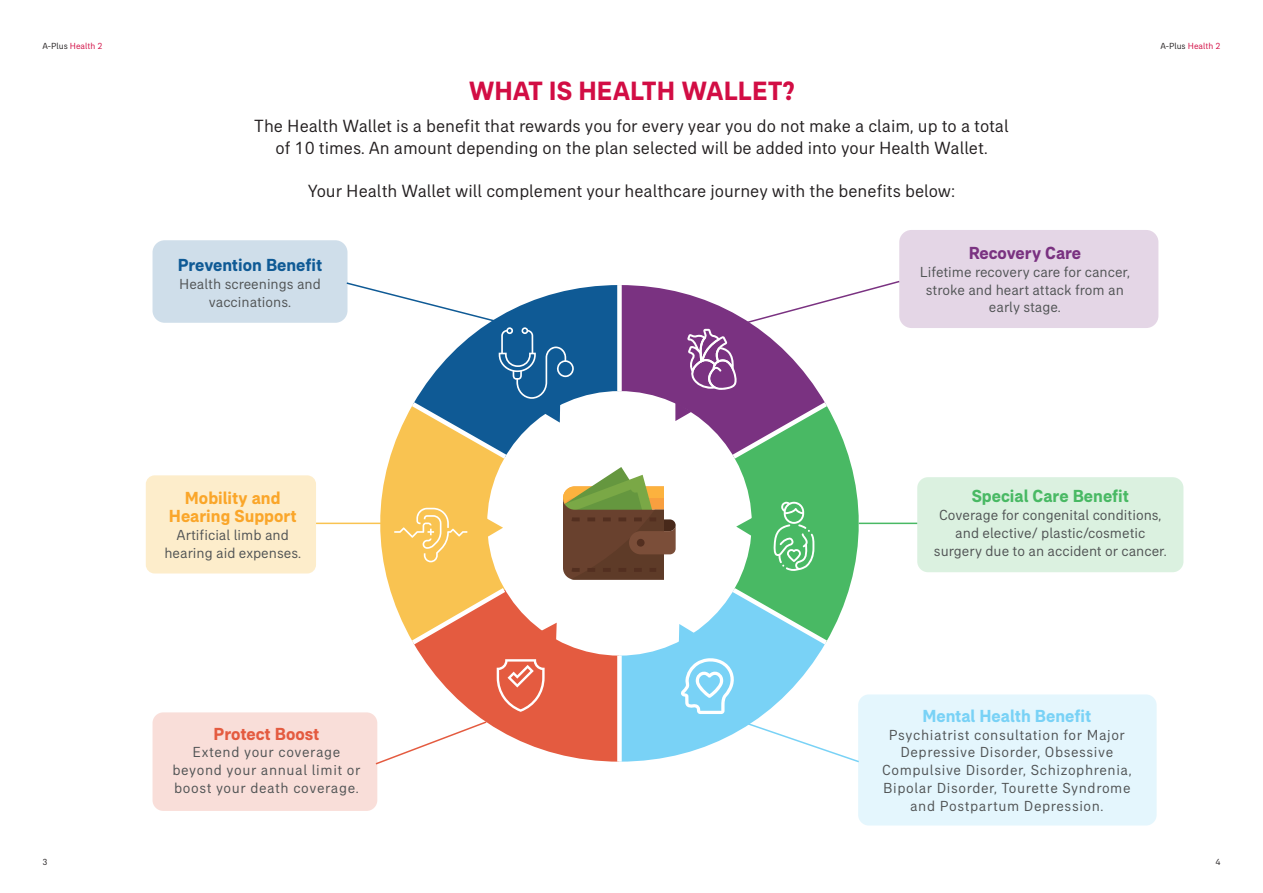
<style>
.page{position:relative;width:1263px;height:893px;background:#fff}
.page>*{position:absolute;margin:0;border:0;box-sizing:border-box;transform-origin:0 0}
.t1{font:700 27px "AIA Everest";color:#d20d44}
.t2{font:18px/21.6px "AIA Everest";color:#231f20;text-align:center}
.t3{font:700 17.85px/18.5px "AIA Everest";color:#faa62a;text-align:center}
.t4{font:700 17.85px "AIA Everest";color:#79d2f6}
.t5{font:700 17.85px "AIA Everest";color:#49b964}
.t6{font:700 17.85px "AIA Everest";color:#0f5a95}
.t7{font:700 17.85px "AIA Everest";color:#7a3281}
.t8{font:700 17.85px "AIA Everest";letter-spacing:-.005em;color:#e45b40}
.t9{font:14.85px/17.9px "AIA Everest";letter-spacing:.015em;color:#505354;text-align:center}
.t10{font:14.85px/17.9px "AIA Everest";letter-spacing:.04em;color:#505354;text-align:center}
.t11{font:9px "AIA Everest";color:#d20d44}
.t12{font:9px "AIA Everest";color:#231f20}
.s1{color:#231f20}
</style>
<div class="page">
<svg style="left:377px;top:722px;width:36px;height:44px"></svg>
<svg style="left:826px;top:749px;width:32px;height:13px"></svg>
<div style="left:858px;top:694px;width:299px;height:131px;background:#e4f6fd;border-radius:11px"></div>
<div style="left:146px;top:475px;width:170px;height:98px;background:#fdedcb;border-radius:9px"></div>
<div style="left:917px;top:477px;width:266px;height:95px;background:#dbf1e0;border-radius:11px"></div>
<div style="left:152px;top:240px;width:195px;height:83px;background:#cfdeea;border-radius:12px"></div>
<div style="left:899px;top:230px;width:259px;height:98px;background:#e4d6e6;border-radius:12px"></div>
<svg style="left:413px;top:649px;width:204px;height:113px;fill:#e45b40"></svg>
<svg style="left:622px;top:649px;width:204px;height:113px;fill:#79d2f6"></svg>
<svg style="left:497px;top:659px;width:48px;height:53px;background:#e97d67"></svg>
<svg style="left:681px;top:658px;width:53px;height:56px"></svg>
<svg style="left:345px;top:280px;width:556px;height:369px"></svg>
<hr style="left:859px;top:523px;width:58px;height:1px;background:#49b964">
<hr style="left:316px;top:523px;width:65px;height:1px;background:#f9c351">
<div style="left:152px;top:712px;width:225px;height:99px;background:#f9ded9;border-radius:11px"></div>
<p class="t11" style="left:43px;top:41px;width:61px"><span class="s1">A-Plus</span> Health 2</p>
<h1 class="t1" style="left:469px;top:75px;width:327px">WHAT IS HEALTH WALLET?</h1>
<p class="t2" style="left:254px;top:115px;width:756px">The Health Wallet is a benefit that rewards you for every year you do not make a claim, up to a total of 10 times. An amount depending on the plan selected will be added into your Health Wallet.</p>
<p class="t2" style="left:308px;top:180px;width:649px">Your Health Wallet will complement your healthcare journey with the benefits below:</p>
<p class="t6" style="left:178px;top:254px;width:146px">Prevention Benefit</p>
<p class="t9" style="left:179px;top:274px;width:143px">Health screenings and vaccinations.</p>
<p class="t7" style="left:969px;top:242px;width:114px">Recovery Care</p>
<p class="t9" style="left:920px;top:263px;width:212px">Lifetime recovery care for cancer, stroke and heart attack from an early stage.</p>
<p class="t11" style="left:1160px;top:41px;width:61px"><span class="s1">A-Plus</span> Health 2</p>
<p class="t3" style="left:169px;top:488px;width:129px">Mobility and<br>Hearing Support</p>
<p class="t9" style="left:164px;top:526px;width:138px">Artificial limb and hearing aid expenses.</p>
<p class="t8" style="left:214px;top:723px;width:107px">Protect Boost</p>
<p class="t10" style="left:172px;top:743px;width:190px">Extend your coverage beyond your annual limit or boost your death coverage.</p>
<p class="t5" style="left:972px;top:486px;width:159px">Special Care Benefit</p>
<p class="t9" style="left:934px;top:506px;width:234px">Coverage for congenital conditions, and elective/ plastic/cosmetic surgery due to an accident or cancer.</p>
<p class="t4" style="left:922px;top:705px;width:170px">Mental Health Benefit</p>
<p class="t10" style="left:882px;top:725px;width:251px">Psychiatrist consultation for Major Depressive Disorder, Obsessive Compulsive Disorder, Schizophrenia, Bipolar Disorder, Tourette Syndrome and Postpartum Depression.</p>
<p class="t12" style="left:43px;top:857px;width:7px">3</p>
<p class="t12" style="left:1215px;top:857px;width:7px">4</p>
</div>
